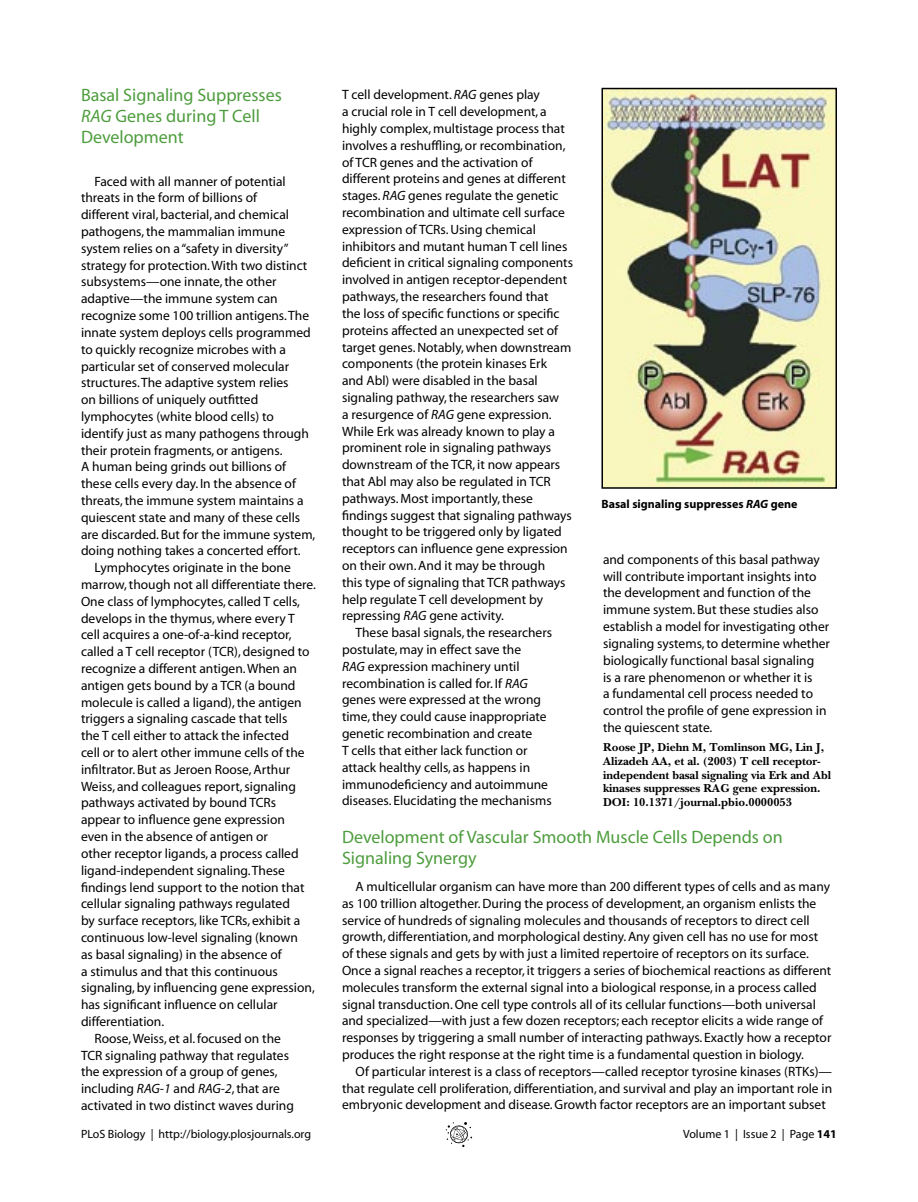
<style>
.page{position:relative;width:918px;height:1202px;background:#fff}
.page>*{position:absolute;margin:0;border:0;box-sizing:border-box;transform-origin:0 0}
.Syn_Title{font:18px/21px "Myriad";color:#4e9d3e}
.Syn_Text{font:13.5px/16.8px "Myriad";color:#000}
.Syn_Ref{font:700 12px/13.5px "PLOS New Baskerville";color:#000}
.t1{font:12px "Myriad";color:#000}
.Syn_Caption{font:700 12px "Myriad";color:#000}
.s1{font-style:italic}
.s2{font-weight:700}
</style>
<div class="page">
<svg style="left:446px;top:1122px;width:26px;height:25px"></svg>
<img style="left:604px;top:91px;width:230px;height:395px">
<div style="left:601px;top:88px;width:236px;height:401px;border:2px solid #000"></div>
<p class="Syn_Title" style="left:81px;top:86px;width:202px">Basal Signaling Suppresses<br><span class="s1">RAG</span> Genes during T Cell<br>Development</p>
<p class="Syn_Text" style="left:81px;top:173px;width:236px;text-indent:14px">Faced with all manner of potential threats in the form of billions of<br>different viral, bacterial, and chemical pathogens, the mammalian immune system relies on a “safety in diversity’’ strategy for protection. With two distinct subsystems—one innate, the other adaptive—the immune system can recognize some 100 trillion antigens. The innate system deploys cells programmed to quickly recognize microbes with a particular set of conserved molecular structures. The adaptive system relies<br>on billions of uniquely outfitted lymphocytes (white blood cells) to identify just as many pathogens through their protein fragments, or antigens.<br>A human being grinds out billions of these cells every day. In the absence of threats, the immune system maintains a quiescent state and many of these cells are discarded. But for the immune system, doing nothing takes a concerted effort.</p>
<p class="Syn_Text" style="left:81px;top:560px;width:236px;text-indent:14px">Lymphocytes originate in the bone marrow, though not all differentiate there.<br>One class of lymphocytes, called T cells, develops in the thymus, where every T cell acquires a one-of-a-kind receptor, called a T cell receptor (TCR), designed to recognize a different antigen. When an antigen gets bound by a TCR (a bound molecule is called a ligand), the antigen triggers a signaling cascade that tells<br>the T cell either to attack the infected<br>cell or to alert other immune cells of the infiltrator. But as Jeroen Roose, Arthur Weiss, and colleagues report, signaling pathways activated by bound TCRs appear to influence gene expression<br>even in the absence of antigen or<br>other receptor ligands, a process called ligand-independent signaling. These findings lend support to the notion that cellular signaling pathways regulated<br>by surface receptors, like TCRs, exhibit a continuous low-level signaling (known<br>as basal signaling) in the absence of<br>a stimulus and that this continuous signaling, by influencing gene expression, has significant influence on cellular differentiation.</p>
<p class="Syn_Text" style="left:81px;top:1030px;width:214px;text-indent:14px">Roose, Weiss, et al. focused on the TCR signaling pathway that regulates the expression of a group of genes, including <span class="s1">RAG-1</span> and <span class="s1">RAG-2</span>, that are activated in two distinct waves during</p>
<p class="Syn_Text" style="left:342px;top:87px;width:233px">T cell development. <span class="s1">RAG</span> genes play<br>a crucial role in T cell development, a highly complex, multistage process that involves a reshuffling, or recombination, of TCR genes and the activation of different proteins and genes at different stages. <span class="s1">RAG</span> genes regulate the genetic recombination and ultimate cell surface expression of TCRs. Using chemical inhibitors and mutant human T cell lines deficient in critical signaling components involved in antigen receptor-dependent pathways, the researchers found that<br>the loss of specific functions or specific proteins affected an unexpected set of target genes. Notably, when downstream components (the protein kinases Erk<br>and Abl) were disabled in the basal signaling pathway, the researchers saw<br>a resurgence of <span class="s1">RAG</span> gene expression.<br>While Erk was already known to play a prominent role in signaling pathways downstream of the TCR, it now appears that Abl may also be regulated in TCR pathways. Most importantly, these findings suggest that signaling pathways thought to be triggered only by ligated receptors can influence gene expression on their own. And it may be through<br>this type of signaling that TCR pathways help regulate T cell development by repressing <span class="s1">RAG</span> gene activity.</p>
<p class="Syn_Text" style="left:342px;top:625px;width:212px;text-indent:14px">These basal signals, the researchers postulate, may in effect save the<br><span class="s1">RAG</span> expression machinery until recombination is called for. If <span class="s1">RAG </span>genes were expressed at the wrong time, they could cause inappropriate genetic recombination and create<br>T cells that either lack function or attack healthy cells, as happens in immunodeficiency and autoimmune diseases. Elucidating the mechanisms</p>
<p class="Syn_Caption" style="left:602px;top:498px;width:197px">Basal signaling suppresses <span class="s1">RAG</span> gene</p>
<p class="Syn_Text" style="left:603px;top:551px;width:229px">and components of this basal pathway will contribute important insights into the development and function of the immune system. But these studies also establish a model for investigating other signaling systems, to determine whether biologically functional basal signaling<br>is a rare phenomenon or whether it is<br>a fundamental cell process needed to control the profile of gene expression in the quiescent state.</p>
<p class="Syn_Ref" style="left:603px;top:741px;width:230px">Roose JP, Diehn M, Tomlinson MG, Lin J, Alizadeh AA, et al. (2003) T cell receptor&shy;independent basal signaling via Erk and Abl kinases suppresses RAG gene expression.<br>DOI: 10.1371/journal.pbio.0000053</p>
<p class="Syn_Title" style="left:342px;top:827px;width:442px">Development of Vascular Smooth Muscle Cells Depends on<br>Signaling Synergy</p>
<p class="Syn_Text" style="left:342px;top:878px;width:491px;text-indent:14px">A multicellular organism can have more than 200 different types of cells and as many as 100 trillion altogether. During the process of development, an organism enlists the service of hundreds of signaling molecules and thousands of receptors to direct cell growth, differentiation, and morphological destiny. Any given cell has no use for most of these signals and gets by with just a limited repertoire of receptors on its surface.<br>Once a signal reaches a receptor, it triggers a series of biochemical reactions as different molecules transform the external signal into a biological response, in a process called signal transduction. One cell type controls all of its cellular functions—both universal and specialized—with just a few dozen receptors; each receptor elicits a wide range of responses by triggering a small number of interacting pathways. Exactly how a receptor produces the right response at the right time is a fundamental question in biology.</p>
<p class="Syn_Text" style="left:342px;top:1063px;width:492px;text-align:justify;text-indent:14px">Of particular interest is a class of receptors—called receptor tyrosine kinases (RTKs)— that regulate cell proliferation, differentiation, and survival and play an important role in embryonic development and disease. Growth factor receptors are an important subset</p>
<p class="t1" style="left:81px;top:1128px;width:232px">PLoS Biology | http://biology.plosjournals.org</p>
<p class="t1" style="left:683px;top:1128px;width:155px">Volume 1 | Issue 2 | Page <span class="s2">141</span></p>
</div>
